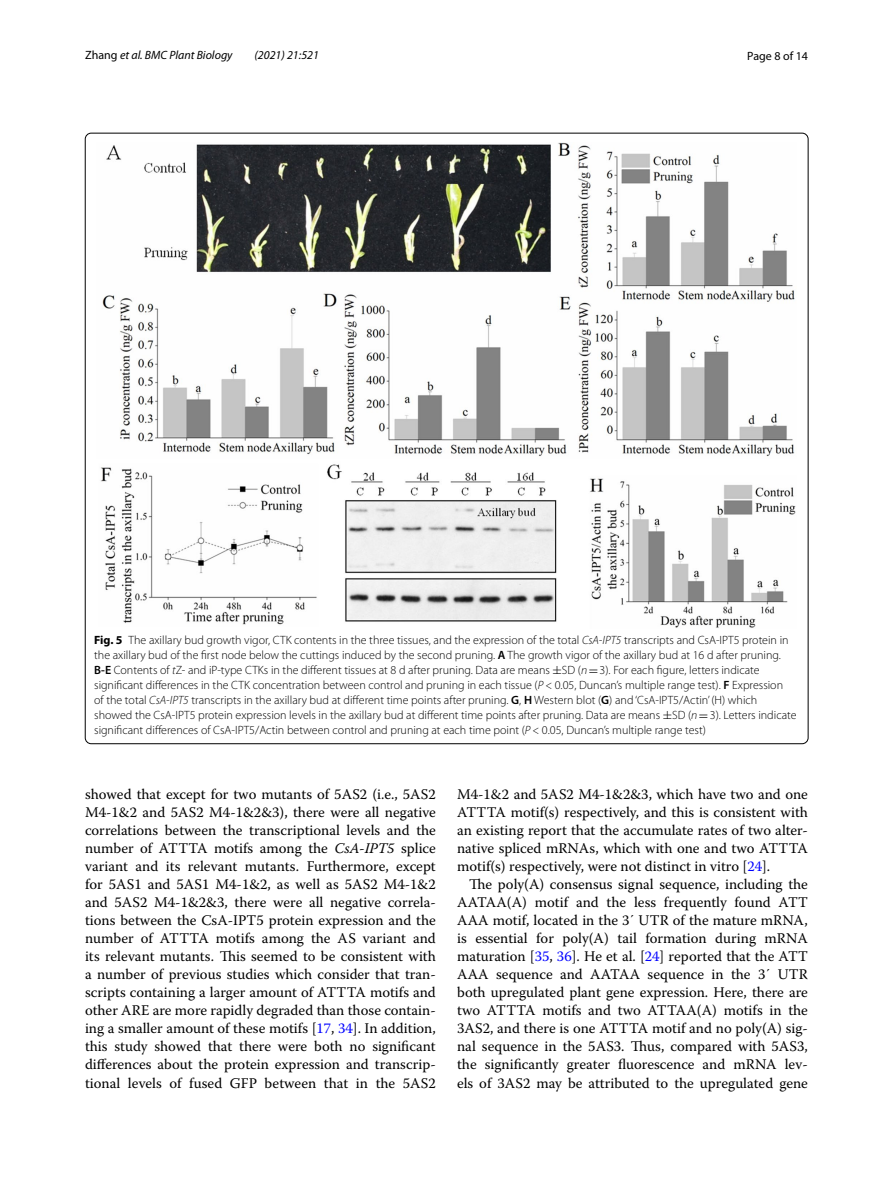
<style>
.page{position:relative;width:893px;height:1187px;background:#fff}
.page>*{position:absolute;margin:0;border:0;box-sizing:border-box;transform-origin:0 0}
.t1{font:14.7px/18px "Warnock Pro";color:#000;text-align:justify}
.t2{font:300 12px/15px "Myriad Pro";color:#000}
.t3{font:italic 12px "Myriad Pro";color:#000}
.t4{font:12px "Myriad Pro";color:#000}
.s1{font-style:normal}
.s2{font-weight:700}
.s3{font-style:italic}
.s4{font-weight:600}
.s5{font-family:"MTSY";font-weight:400}
.s6{color:#00f}
.s7{font-family:"Times New Roman"}
</style>
<div class="page">
<img style="left:101px;top:142px;width:695px;height:486px">
<p class="t3" style="left:85px;top:48px;width:149px"><span class="s1">Zhang</span> et al. BMC Plant Biology</p>
<p class="t3" style="left:254px;top:48px;width:66px">(2021) 21:521</p>
<p class="t4" style="left:747px;top:48px;width:62px">Page 8 of 14</p>
<p class="t2" style="left:94px;top:632px;width:704px"><span class="s2">Fig. 5</span> The axillary bud growth vigor, CTK contents in the three tissues, and the expression of the total <span class="s3">CsA-IPT5</span> transcripts and CsA-IPT5 protein in the axillary bud of the first node below the cuttings induced by the second pruning. <span class="s4">A</span> The growth vigor of the axillary bud at 16 d after pruning.<br><span class="s4">B-E</span> Contents of <span class="s3">t</span>Z- and iP-type CTKs in the different tissues at 8 d after pruning. Data are means <span class="s5">±</span>SD (<span class="s3">n</span><span class="s5">=</span>3). For each figure, letters indicate significant differences in the CTK concentration between control and pruning in each tissue (<span class="s3">P&lt;</span> 0.05, Duncan’s multiple range test). <span class="s4">F</span> Expression<br>of the total <span class="s3">CsA-IPT5</span> transcripts in the axillary bud at different time points after pruning. <span class="s4">G</span>, <span class="s4">H</span> Western blot (<span class="s4">G</span>) and ‘CsA-IPT5/Actin’ (H) which showed the CsA-IPT5 protein expression levels in the axillary bud at different time points after pruning. Data are means <span class="s5">±</span>SD (<span class="s3">n</span><span class="s5">=</span>3). Letters indicate significant differences of CsA-IPT5/Actin between control and pruning at each time point (<span class="s3">P&lt;</span> 0.05, Duncan’s multiple range test)</p>
<p class="t1" style="left:85px;top:785px;width:352px">showed that except for two mutants of 5AS2 (i.e., 5AS2<br>M4-1&amp;2 and 5AS2 M4-1&amp;2&amp;3), there were all negative correlations between the transcriptional levels and the number of ATTTA motifs among the <span class="s3">CsA-IPT5</span> splice variant and its relevant mutants. Furthermore, except for 5AS1 and 5AS1 M4-1&amp;2, as well as 5AS2 M4-1&amp;2 and 5AS2 M4-1&amp;2&amp;3, there were all negative correla&shy;tions between the CsA-IPT5 protein expression and the number of ATTTA motifs among the AS variant and its relevant mutants. This seemed to be consistent with a number of previous studies which consider that tran&shy;scripts containing a larger amount of ATTTA motifs and other ARE are more rapidly degraded than those contain&shy;ing a smaller amount of these motifs [<span class="s6">17</span>, <span class="s6">34</span>]. In addition, this study showed that there were both no significant differences about the protein expression and transcrip&shy;tional levels of fused GFP between that in the 5AS2</p>
<p class="t1" style="left:457px;top:785px;width:352px">M4-1&amp;2 and 5AS2 M4-1&amp;2&amp;3, which have two and one ATTTA motif(s) respectively, and this is consistent with an existing report that the accumulate rates of two alter&shy;native spliced mRNAs, which with one and two ATTTA motif(s) respectively, were not distinct in vitro [<span class="s6">24</span>].</p>
<p class="t1" style="left:457px;top:875px;width:352px;text-indent:12px">The poly(A) consensus signal sequence, including the AATAA(A) motif and the less frequently found ATT AAA motif, located in the 3<span class="s7">ˊ</span> UTR of the mature mRNA, is essential for poly(A) tail formation during mRNA maturation [<span class="s6">35</span>, <span class="s6">36</span>]. He et al. [<span class="s6">24</span>] reported that the ATT AAA sequence and AATAA sequence in the 3<span class="s7">ˊ</span> UTR both upregulated plant gene expression. Here, there are two ATTTA motifs and two ATTAA(A) motifs in the 3AS2, and there is one ATTTA motif and no poly(A) sig&shy;nal sequence in the 5AS3. Thus, compared with 5AS3, the significantly greater fluorescence and mRNA lev&shy;els of 3AS2 may be attributed to the upregulated gene</p>
</div>
